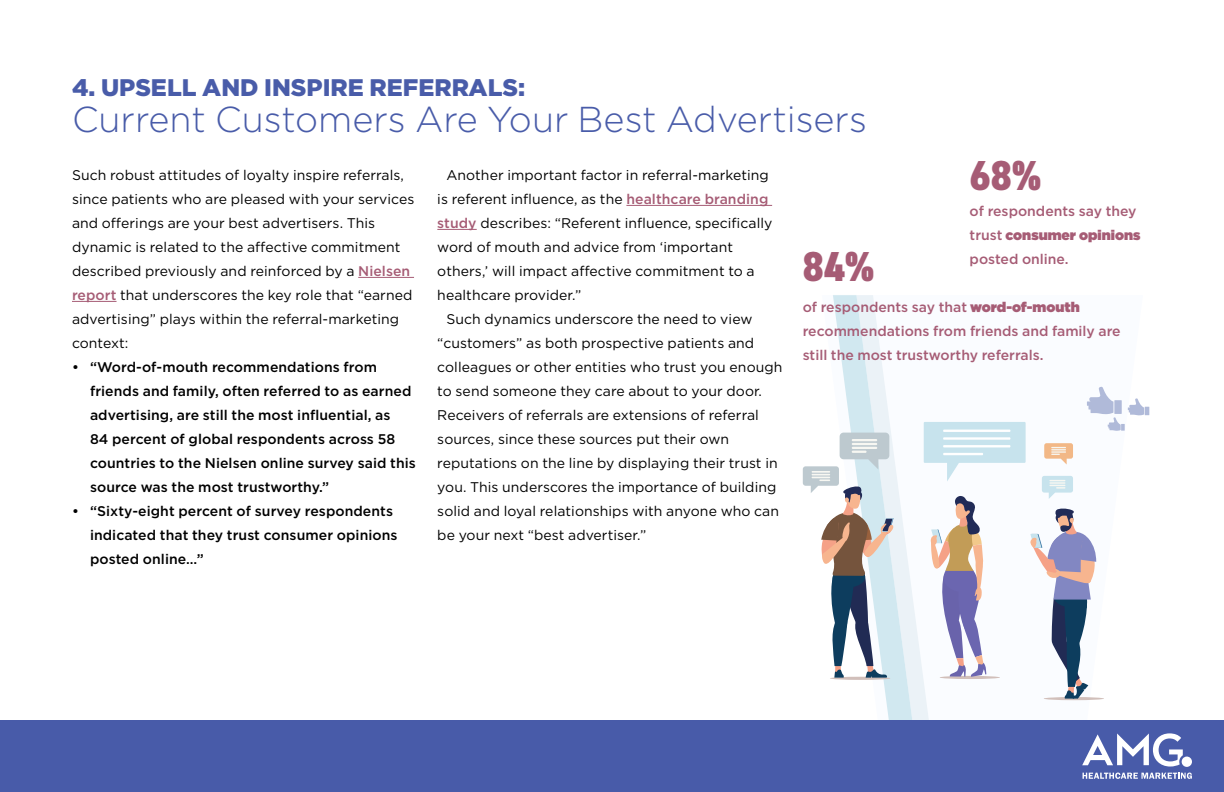
<style>
.page{position:relative;width:1224px;height:792px;background:#fff}
.page>*{position:absolute;margin:0;border:0;box-sizing:border-box;transform-origin:0 0}
.t1{font:800 condensed 42px "DIN2014";color:#a65c75}
.t2{font:300 36px "Gotham";color:#495ca9}
.t3{font:900 24px "Gotham";color:#495ca9}
.t4{font:14px/24px "Gotham";letter-spacing:.005em;color:#000}
.t5{font:500 14px/24px "Gotham";letter-spacing:.005em;color:#000}
.t6{font:500 14px/24px "Gotham";color:#a65c75}
.s1{font-weight:500;color:#a65c75}
.s2{font-weight:900}
</style>
<div class="page">
<svg style="left:915px;top:422px;width:16px;height:298px"></svg>
<div style="left:0;top:720px;width:1224px;height:72px;background:#485ba9"></div>
<svg style="left:1082px;top:733px;width:110px;height:34px"></svg>
<svg style="left:1083px;top:773px;width:109px;height:6px"></svg>
<hr style="left:1044px;top:697px;width:60px;height:3px;background:#d1bfba;border-radius:50%">
<hr style="left:940px;top:676px;width:60px;height:3px;background:#d1bfba;border-radius:50%">
<svg style="left:931px;top:496px;width:57px;height:181px"></svg>
<svg style="left:1030px;top:508px;width:66px;height:191px"></svg>
<svg style="left:803px;top:295px;width:112px;height:425px"></svg>
<svg style="left:1044px;top:443px;width:29px;height:22px"></svg>
<svg style="left:1042px;top:476px;width:31px;height:23px"></svg>
<svg style="left:1087px;top:387px;width:62px;height:44px"></svg>
<div style="left:924px;top:422px;width:102px;height:41px;background:#c7e3ed"></div>
<svg style="left:947px;top:463px;width:12px;height:18px"></svg>
<svg style="left:943px;top:430px;width:67px;height:17px"></svg>
<svg style="left:943px;top:453px;width:40px;height:2px"></svg>
<hr style="left:358px;top:277px;width:56px;height:1px;background:#a65c75">
<hr style="left:72px;top:301px;width:45px;height:1px;background:#a65c75">
<hr style="left:626px;top:205px;width:146px;height:1px;background:#a65c75">
<hr style="left:437px;top:229px;width:40px;height:1px;background:#a65c75">
<h3 class="t3" style="left:72px;top:71px;width:455px">4. UPSELL AND INSPIRE REFERRALS:</h3>
<h2 class="t2" style="left:72px;top:97px;width:796px">Current Customers Are Your Best Advertisers</h2>
<p class="t4" style="left:72px;top:163px;width:344px">Such robust attitudes of loyalty inspire referrals, since patients who are pleased with your services and offerings are your best advertisers. This dynamic is related to the affective commitment described previously and reinforced by a <span class="s1">Nielsen report</span> that underscores the key role that “earned advertising” plays within the referral-marketing context:</p>
<p class="t5" style="left:90px;top:355px;width:327px;text-indent:-18px">• “Word-of-mouth recommendations from friends and family, often referred to as earned advertising, are still the most influential, as<br>84 percent of global respondents across 58 countries to the Nielsen online survey said this source was the most trustworthy.”</p>
<p class="t5" style="left:90px;top:499px;width:309px;text-indent:-18px">• “Sixty-eight percent of survey respondents indicated that they trust consumer opinions posted online…”</p>
<p class="t4" style="left:437px;top:163px;width:337px;text-indent:9px">Another important factor in referral-marketing is referent influence, as the <span class="s1">healthcare branding study</span> describes: “Referent influence, specifically word of mouth and advice from ‘important others,’ will impact affective commitment to a healthcare provider.”</p>
<p class="t4" style="left:437px;top:307px;width:347px;text-indent:9px">Such dynamics underscore the need to view “customers” as both prospective patients and colleagues or other entities who trust you enough to send someone they care about to your door.<br>Receivers of referrals are extensions of referral sources, since these sources put their own reputations on the line by displaying their trust in you. This underscores the importance of building solid and loyal relationships with anyone who can be your next “best advertiser.”</p>
<h1 class="t1" style="left:803px;top:239px;width:73px">84%</h1>
<h1 class="t1" style="left:970px;top:147px;width:73px">68%</h1>
<p class="t6" style="left:970px;top:199px;width:172px">of respondents say they trust <span class="s2">consumer opinions </span>posted online.</p>
<p class="t6" style="left:803px;top:295px;width:320px">of respondents say that <span class="s2">word-of-mouth </span>recommendations from friends and family are still the most trustworthy referrals.</p>
</div>
